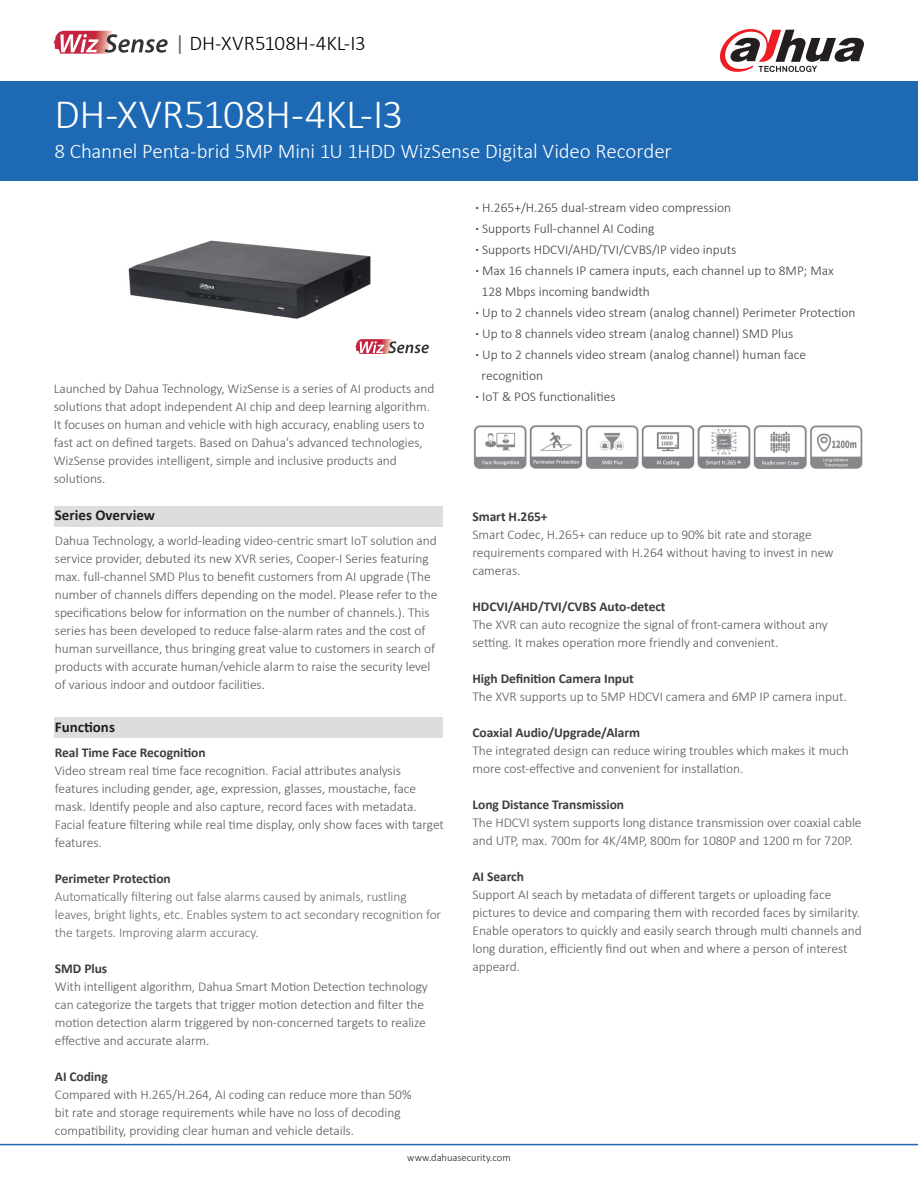
<style>
.page{position:relative;width:918px;height:1188px;background:#fff}
.page>*{position:absolute;margin:0;border:0;box-sizing:border-box;transform-origin:0 0}
.t1{font:300 42px "Calibri";letter-spacing:-.01em;color:#fff}
.t2{font:300 21px "Calibri";letter-spacing:-.01em;color:#fff}
.t3{font:300 21px "Calibri";letter-spacing:-.005em;color:#000}
.t4{font:700 15px "Calibri";color:#231f20}
.t5{font:300 13.5px/18px "Calibri";letter-spacing:-.005em;color:#57585a}
.t6{font:300 13.5px/21px "Calibri";color:#3e3e3f}
.t7{font:700 13.5px "Calibri";letter-spacing:-.005em;color:#3e3e3f}
.t8{font:300 13.5px/18px "Calibri";letter-spacing:-.005em;color:#69696c}
.t9{font:300 10.5px "Calibri";color:#231f20}
.s1{font-weight:400;color:#636366}
.s2{font-weight:700}
</style>
<div class="page">
<div style="left:54px;top:506px;width:389px;height:21px;background:#dbddde"></div>
<div style="left:54px;top:717px;width:389px;height:21px;background:#dbddde"></div>
<div style="left:0;top:81px;width:918px;height:100px;background:#1e69b4"></div>
<hr style="left:0;top:1144px;width:918px;height:1px;background:#1e69b4">
<svg style="left:720px;top:29px;width:144px;height:43px"></svg>
<img style="left:128px;top:240px;width:243px;height:79px">
<img style="left:473px;top:425px;width:390px;height:44px">
<svg style="left:355px;top:339px;width:74px;height:15px"></svg>
<svg style="left:54px;top:31px;width:114px;height:23px"></svg>
<p class="t3" style="left:175px;top:30px;width:192px"><span class="s1">|</span> DH-XVR5108H-4KL-I3</p>
<p class="t1" style="left:55px;top:88px;width:350px">DH-XVR5108H-4KL-I3</p>
<p class="t2" style="left:55px;top:138px;width:619px">8 Channel Penta-brid 5MP Mini 1U 1HDD WizSense Digital Video Recorder</p>
<p class="t5" style="left:54px;top:379px;width:382px">Launched by Dahua Technology, WizSense is a series of AI products and solutions that adopt independent AI chip and deep learning algorithm.<br>It focuses on human and vehicle with high accuracy, enabling users to fast act on defined targets. Based on Dahua's advanced technologies, WizSense provides intelligent, simple and inclusive products and solutions.</p>
<p class="t4" style="left:55px;top:506px;width:102px">Series Overview</p>
<p class="t5" style="left:55px;top:532px;width:384px">Dahua Technology, a world-leading video-centric smart IoT solution and service provider, debuted its new XVR series, Cooper-I Series featuring max. full-channel SMD Plus to benefit customers from AI upgrade (The number of channels differs depending on the model. Please refer to the specifications below for information on the number of channels.). This series has been developed to reduce false-alarm rates and the cost of human surveillance, thus bringing great value to customers in search of products with accurate human/vehicle alarm to raise the security level of various indoor and outdoor facilities.</p>
<p class="t4" style="left:55px;top:717px;width:62px">Functions</p>
<p class="t7" style="left:55px;top:744px;width:152px">Real Time Face Recognition</p>
<p class="t5" style="left:55px;top:761px;width:391px">Video stream real time face recognition. Facial attributes analysis features including gender, age, expression, glasses, moustache, face mask. Identify people and also capture, record faces with metadata.<br>Facial feature filtering while real time display, only show faces with target features.</p>
<p class="t7" style="left:55px;top:870px;width:117px">Perimeter Protection</p>
<p class="t8" style="left:55px;top:887px;width:388px">Automatically filtering out false alarms caused by animals, rustling leaves, bright lights, etc. Enables system to act secondary recognition for the targets. Improving alarm accuracy.</p>
<p class="t7" style="left:55px;top:960px;width:54px">SMD Plus</p>
<p class="t5" style="left:55px;top:977px;width:375px">With intelligent algorithm, Dahua Smart Motion Detection technology can categorize the targets that trigger motion detection and filter the motion detection alarm triggered by non-concerned targets to realize effective and accurate alarm.</p>
<p class="t7" style="left:55px;top:1068px;width:54px">AI Coding</p>
<p class="t5" style="left:55px;top:1085px;width:358px">Compared with H.265/H.264, AI coding can reduce more than 50% bit rate and storage requirements while have no loss of decoding compatibility, providing clear human and vehicle details.</p>
<p class="t6" style="left:476px;top:197px;width:257px"><span class="s2">·</span> H.265+/H.265 dual-stream video compression</p>
<p class="t6" style="left:476px;top:218px;width:180px"><span class="s2">·</span> Supports Full-channel AI Coding</p>
<p class="t6" style="left:476px;top:239px;width:263px"><span class="s2">·</span> Supports HDCVI/AHD/TVI/CVBS/IP video inputs</p>
<p class="t6" style="left:476px;top:260px;width:360px"><span class="s2">·</span> Max 16 channels IP camera inputs, each channel up to 8MP; Max</p>
<p class="t6" style="left:482px;top:281px;width:170px">128 Mbps incoming bandwidth</p>
<p class="t6" style="left:476px;top:302px;width:382px"><span class="s2">·</span> Up to 2 channels video stream (analog channel) Perimeter Protection</p>
<p class="t6" style="left:476px;top:323px;width:319px"><span class="s2">·</span> Up to 8 channels video stream (analog channel) SMD Plus</p>
<p class="t6" style="left:476px;top:344px;width:332px"><span class="s2">·</span> Up to 2 channels video stream (analog channel) human face</p>
<p class="t6" style="left:476px;top:365px;width:142px;text-indent:6px">recognition<br><span class="s2">·</span> IoT &amp; POS functionalities</p>
<p class="t7" style="left:472px;top:508px;width:77px">Smart H.265+</p>
<p class="t5" style="left:472px;top:525px;width:363px">Smart Codec, H.265+ can reduce up to 90% bit rate and storage requirements compared with H.264 without having to invest in new cameras.</p>
<p class="t7" style="left:472px;top:598px;width:195px">HDCVI/AHD/TVI/CVBS Auto-detect</p>
<p class="t5" style="left:472px;top:615px;width:357px">The XVR can auto recognize the signal of front-camera without any setting. It makes operation more friendly and convenient.</p>
<p class="t7" style="left:472px;top:670px;width:163px">High Definition Camera Input</p>
<p class="t5" style="left:472px;top:687px;width:376px">The XVR supports up to 5MP HDCVI camera and 6MP IP camera input.</p>
<p class="t7" style="left:472px;top:724px;width:169px">Coaxial Audio/Upgrade/Alarm</p>
<p class="t5" style="left:472px;top:741px;width:378px">The integrated design can reduce wiring troubles which makes it much more cost-effective and convenient for installation.</p>
<p class="t7" style="left:472px;top:796px;width:153px">Long Distance Transmission</p>
<p class="t5" style="left:472px;top:813px;width:391px">The HDCVI system supports long distance transmission over coaxial cable and UTP, max. 700m for 4K/4MP, 800m for 1080P and 1200 m for 720P.</p>
<p class="t7" style="left:472px;top:868px;width:53px">AI Search</p>
<p class="t5" style="left:472px;top:885px;width:391px">Support AI seach by metadata of different targets or uploading face pictures to device and comparing them with recorded faces by similarity.<br>Enable operators to quickly and easily search through multi channels and long duration, efficiently find out when and where a person of interest appeard.</p>
<p class="t9" style="left:407px;top:1151px;width:105px">www.dahuasecurity.com</p>
</div>
